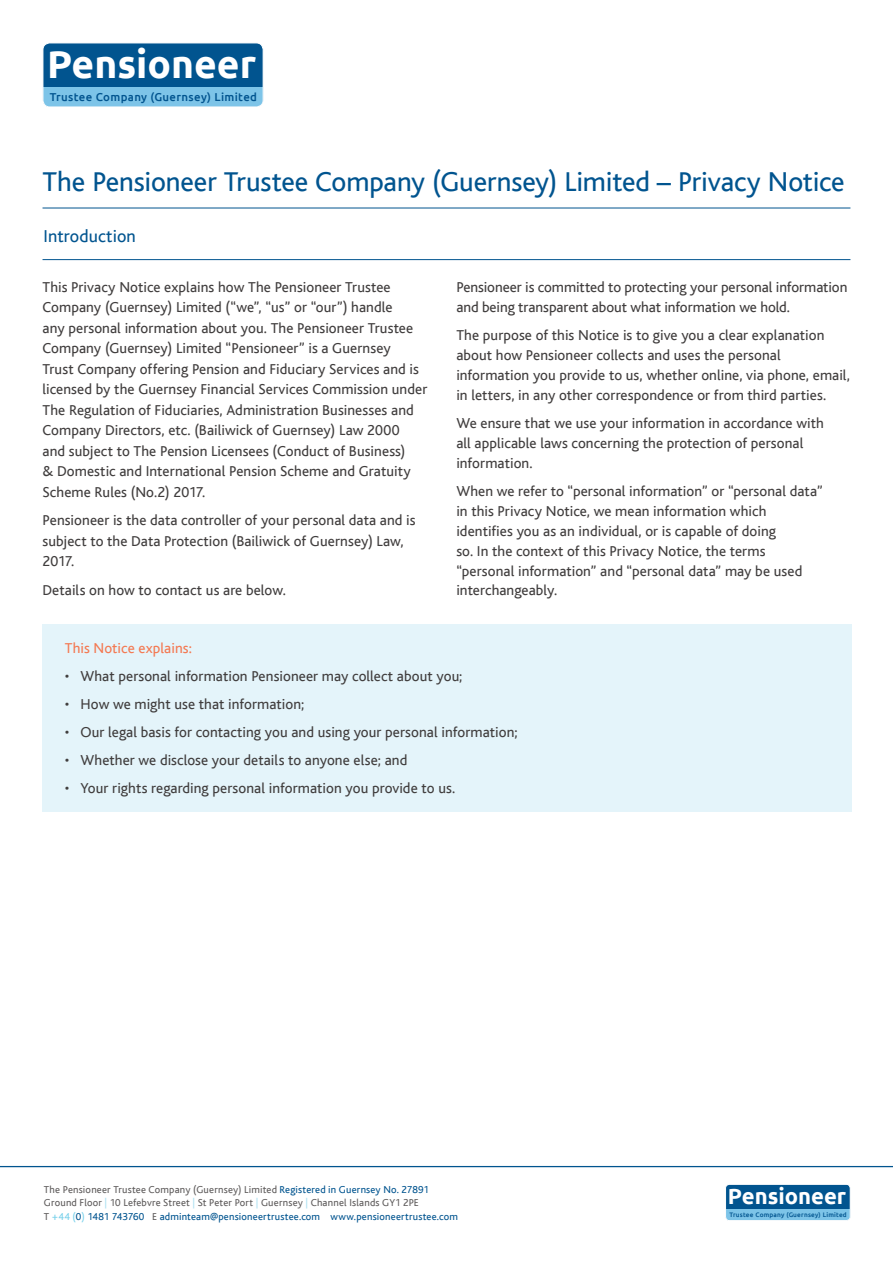
<style>
.page{position:relative;width:893px;height:1263px;background:#fff}
.page>*{position:absolute;margin:0;border:0;box-sizing:border-box;transform-origin:0 0}
.t1{font:700 39px "Ubuntu";color:#fff}
.Main_Header{font:28.5px "Bliss";letter-spacing:-.005em;color:#01548f}
.t2{font:700 22.05px "Ubuntu";color:#fff}
.Body_Heading{font:18px "Bliss";letter-spacing:.01em;color:#01548f}
.Body_Text{font:15px/20.4px "Bliss";letter-spacing:.005em;color:#403d3d}
.Body_Text-2{font:15px "Bliss";color:#f47952}
.t3{font:500 11.4px "Ubuntu";letter-spacing:.03em;color:#01548f}
.t4{font:10.5px/13.5px "Bliss";letter-spacing:.02em;color:#5f5c5c}
.t5{font:500 6.45px "Ubuntu";letter-spacing:.03em;color:#01548f}
.s1{color:#01548f}
.s2{color:#a9dff1}
.s3{color:#77d0ea}
</style>
<div class="page">
<hr style="left:0;top:1166px;width:893px;height:1px;background:#01548f">
<div style="left:725px;top:1184px;width:125px;height:36px;background:#01548f;border-radius:4px"></div>
<div style="left:725px;top:1210px;width:125px;height:10px;background:#7dc4e8"></div>
<div style="left:725px;top:1184px;width:125px;height:37px;border:1px solid #fff;border-radius:4px"></div>
<div style="left:43px;top:43px;width:220px;height:64px;background:#01548f;border-radius:7px"></div>
<div style="left:43px;top:88px;width:220px;height:19px;background:#7dc4e8"></div>
<div style="left:43px;top:43px;width:221px;height:64px;border:1px solid #fff;border-radius:7px"></div>
<div style="left:43px;top:624px;width:809px;height:188px;background:#e4f4fa"></div>
<hr style="left:43px;top:208px;width:807px;height:1px;background:#01548f">
<hr style="left:43px;top:259px;width:807px;height:1px;background:#01548f">
<h1 class="t1" style="left:47px;top:41px;width:210px">Pensioneer</h1>
<p class="t3" style="left:50px;top:89px;width:209px">Trustee Company (Guernsey) Limited</p>
<p class="Main_Header" style="left:43px;top:166px;width:804px">The Pensioneer Trustee Company (Guernsey) Limited – Privacy Notice</p>
<p class="Body_Heading" style="left:43px;top:226px;width:94px">Introduction</p>
<p class="Body_Text" style="left:43px;top:277px;width:386px">This Privacy Notice explains how The Pensioneer Trustee Company (Guernsey) Limited (“we”, “us” or “our”) handle<br>any personal information about you. The Pensioneer Trustee Company (Guernsey) Limited “Pensioneer” is a Guernsey<br>Trust Company offering Pension and Fiduciary Services and is licensed by the Guernsey Financial Services Commission under The Regulation of Fiduciaries, Administration Businesses and Company Directors, etc. (Bailiwick of Guernsey) Law 2000<br>and subject to The Pension Licensees (Conduct of Business)<br>&amp; Domestic and International Pension Scheme and Gratuity Scheme Rules (No.2) 2017.</p>
<p class="Body_Text" style="left:43px;top:511px;width:375px">Pensioneer is the data controller of your personal data and is subject to the Data Protection (Bailiwick of Guernsey) Law,<br>2017.</p>
<p class="Body_Text" style="left:43px;top:580px;width:245px">Details on how to contact us are below.</p>
<p class="Body_Text" style="left:456px;top:277px;width:393px;line-height:19.8px">Pensioneer is committed to protecting your personal information and being transparent about what information we hold.</p>
<p class="Body_Text" style="left:456px;top:326px;width:395px;line-height:19.8px">The purpose of this Notice is to give you a clear explanation about how Pensioneer collects and uses the personal information you provide to us, whether online, via phone, email, in letters, in any other correspondence or from third parties.</p>
<p class="Body_Text" style="left:456px;top:413px;width:369px;line-height:19.8px">We ensure that we use your information in accordance with all applicable laws concerning the protection of personal information.</p>
<p class="Body_Text" style="left:456px;top:482px;width:368px;line-height:19.8px">When we refer to “personal information” or “personal data” in this Privacy Notice, we mean information which identifies you as an individual, or is capable of doing<br>so. In the context of this Privacy Notice, the terms “personal information” and “personal data” may be used interchangeably.</p>
<p class="Body_Text-2" style="left:65px;top:640px;width:128px">This Notice explains:</p>
<p class="Body_Text" style="left:65px;top:666px;width:399px">• What personal information Pensioneer may collect about you;</p>
<p class="Body_Text" style="left:65px;top:694px;width:241px">• How we might use that information;</p>
<p class="Body_Text" style="left:65px;top:722px;width:454px">• Our legal basis for contacting you and using your personal information;</p>
<p class="Body_Text" style="left:65px;top:750px;width:344px">• Whether we disclose your details to anyone else; and</p>
<p class="Body_Text" style="left:65px;top:778px;width:392px">• Your rights regarding personal information you provide to us.</p>
<p class="t4" style="left:44px;top:1183px;width:416px">The Pensioneer Trustee Company (Guernsey) Limited <span class="s1">Registered in Guernsey No. 27891<br></span>Ground Floor <span class="s2">|</span> 10 Lefebvre Street <span class="s2">|</span> St Peter Port <span class="s2">|</span> Guernsey <span class="s2">|</span> Channel Islands GY1 2PE<br>T <span class="s3">+44 (</span><span class="s1">0</span><span class="s3">)</span> <span class="s1">1481 743760</span> E <span class="s1">adminteam@pensioneertrustee.com www.pensioneertrustee.com</span></p>
<h3 class="t2" style="left:728px;top:1183px;width:120px">Pensioneer</h3>
<p class="t5" style="left:729px;top:1210px;width:119px">Trustee Company (Guernsey) Limited</p>
</div>
